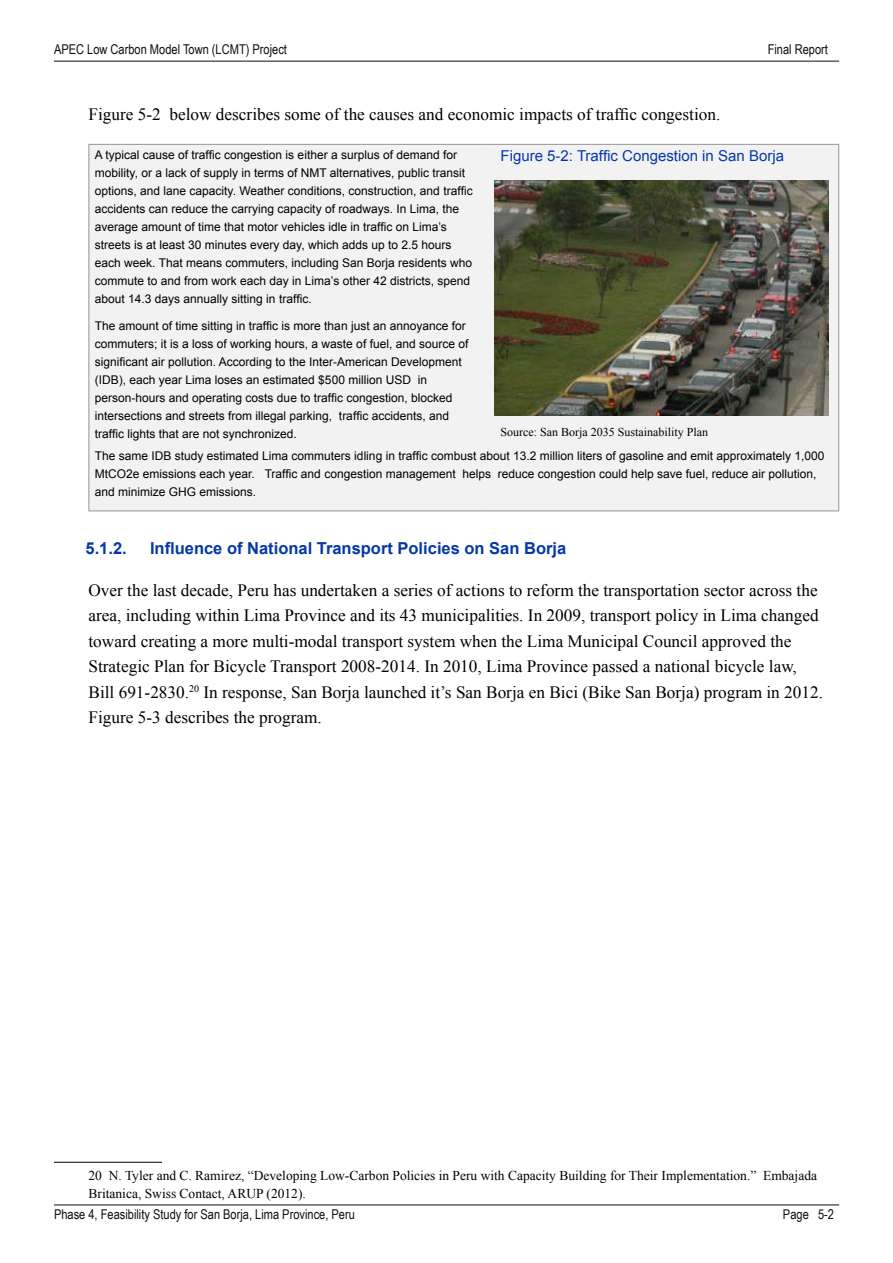
<style>
.page{position:relative;width:893px;height:1263px;background:#fff}
.page>*{position:absolute;margin:0;border:0;box-sizing:border-box;transform-origin:0 0}
.t1{font:17.25px/25.5px "Times New Roman";color:#000}
.t2{font:700 16.5px "Arial";color:#0438a7}
.t3{font:15px "Arial";color:#0438a7}
.t4{font:13.5px/18px "Times New Roman";color:#000}
.t5{font:13.5px "Arial Narrow";color:#0f0e0f}
.t6{font:12px/18px "Arial";color:#000}
.t7{font:12px "Times New Roman";color:#000}
</style>
<div class="page">
<hr style="left:54px;top:1204px;width:785px;height:1px;background:#0f0e0f">
<hr style="left:54px;top:61px;width:785px;height:1px;background:#0f0e0f">
<div style="left:89px;top:145px;width:749px;height:365px;background:#f2f2f2"></div>
<hr style="left:88px;top:144px;width:393px;height:1px;background:#929497">
<hr style="left:88px;top:145px;width:1px;height:301px;background:#929497">
<hr style="left:481px;top:144px;width:358px;height:1px;background:#929497">
<hr style="left:838px;top:145px;width:1px;height:301px;background:#929497">
<hr style="left:88px;top:446px;width:1px;height:64px;background:#929497">
<hr style="left:838px;top:446px;width:1px;height:64px;background:#929497">
<hr style="left:88px;top:510px;width:393px;height:1px;background:#929497">
<hr style="left:481px;top:510px;width:358px;height:1px;background:#929497">
<hr style="left:54px;top:1162px;width:108px;height:1px;background:#000">
<img style="left:494px;top:180px;width:335px;height:236px">
<p class="t5" style="left:54px;top:39px;width:234px">APEC Low Carbon Model Town (LCMT) Project</p>
<p class="t5" style="left:768px;top:39px;width:62px">Final Report</p>
<h1 class="t1" style="left:88px;top:101px;width:633px">Figure 5-2 below describes some of the causes and economic impacts of traffic congestion.</h1>
<p class="t6" style="left:95px;top:146px;width:379px">A typical cause of traffic congestion is either a surplus of demand for mobility, or a lack of supply in terms of NMT alternatives, public transit options, and lane capacity. Weather conditions, construction, and traffic accidents can reduce the carrying capacity of roadways. In Lima, the average amount of time that motor vehicles idle in traffic on Lima’s streets is at least 30 minutes every day, which adds up to 2.5 hours each week. That means commuters, including San Borja residents who commute to and from work each day in Lima’s other 42 districts, spend about 14.3 days annually sitting in traffic.</p>
<p class="t6" style="left:95px;top:317px;width:375px">The amount of time sitting in traffic is more than just an annoyance for commuters; it is a loss of working hours, a waste of fuel, and source of significant air pollution. According to the Inter-American Development (IDB), each year Lima loses an estimated $500 million USD in person-hours and operating costs due to traffic congestion, blocked intersections and streets from illegal parking, traffic accidents, and traffic lights that are not synchronized.</p>
<p class="t3" style="left:501px;top:146px;width:285px">Figure 5-2: Traffic Congestion in San Borja</p>
<p class="t7" style="left:501px;top:424px;width:209px">Source: San Borja 2035 Sustainability Plan</p>
<p class="t6" style="left:95px;top:447px;width:731px">The same IDB study estimated Lima commuters idling in traffic combust about 13.2 million liters of gasoline and emit approximately 1,000<br>MtCO2e emissions each year. Traffic and congestion management helps reduce congestion could help save fuel, reduce air pollution, and minimize GHG emissions.</p>
<h2 class="t2" style="left:86px;top:537px;width:43px">5.1.2.</h2>
<h2 class="t2" style="left:150px;top:537px;width:418px">Influence of National Transport Policies on San Borja</h2>
<p class="t1" style="left:88px;top:577px;width:736px">Over the last decade, Peru has undertaken a series of actions to reform the transportation sector across the area, including within Lima Province and its 43 municipalities. In 2009, transport policy in Lima changed toward creating a more multi-modal transport system when the Lima Municipal Council approved the Strategic Plan for Bicycle Transport 2008-2014. In 2010, Lima Province passed a national bicycle law, Bill 691-2830.<sup>20</sup> In response, San Borja launched it’s San Borja en Bici (Bike San Borja) program in 2012.<br>Figure 5-3 describes the program.</p>
<p class="t4" style="left:88px;top:1166px;width:730px">20 N. Tyler and C. Ramirez, “Developing Low-Carbon Policies in Peru with Capacity Building for Their Implementation.” Embajada<br>Britanica, Swiss Contact, ARUP (2012).</p>
<p class="t5" style="left:54px;top:1204px;width:302px">Phase 4, Feasibility Study for San Borja, Lima Province, Peru</p>
<p class="t5" style="left:783px;top:1204px;width:53px">Page 5-2</p>
</div>
